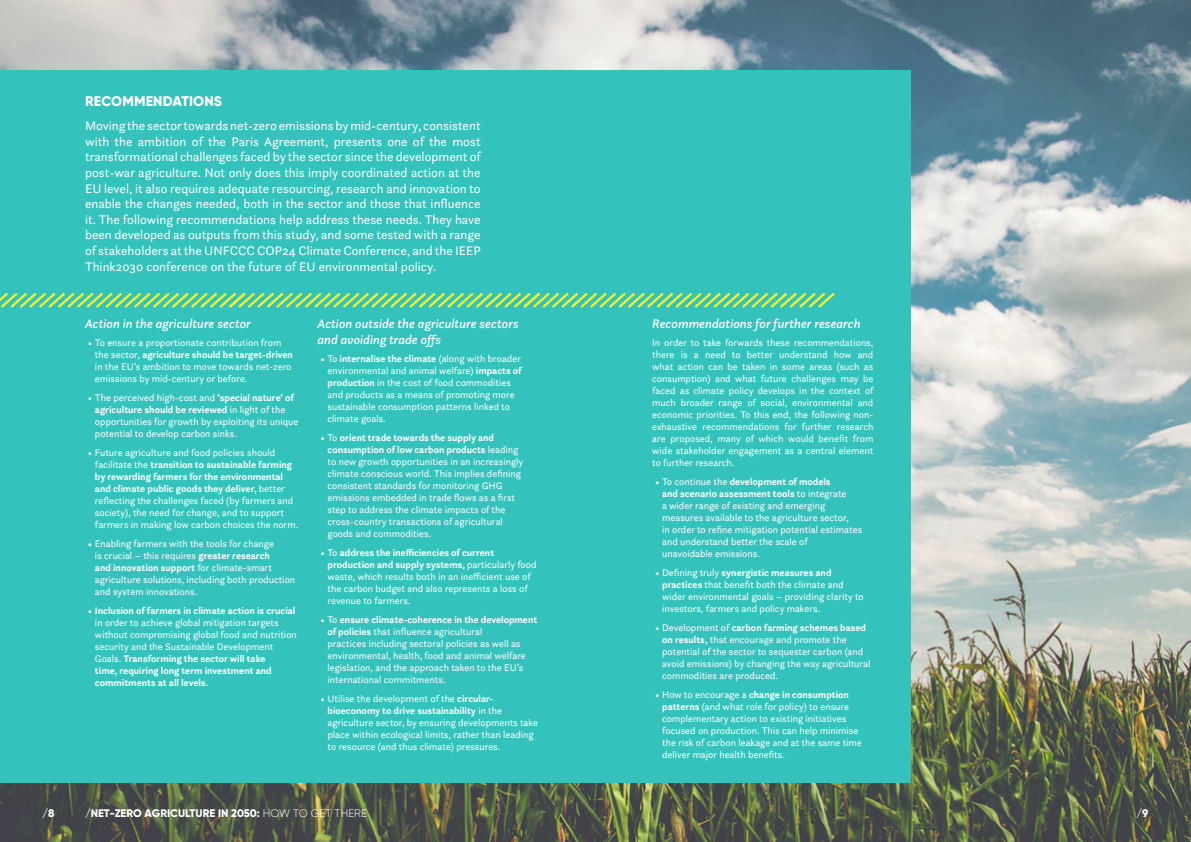
<style>
.page{position:relative;width:1191px;height:842px;background:#fff}
.page>*{position:absolute;margin:0;border:0;box-sizing:border-box;transform-origin:0 0}
.t1{font:800 14px "Gilroy";letter-spacing:.01em;color:#fff}
.t2{font:13px/15.6px "Questa Sans";color:#fff;text-align:justify}
.t3{font:italic 500 13px/15.6px "Questa Sans";color:#fff}
.t4{font:800 11px "Gilroy";color:#fff}
.t5{font:10px/12px "Questa Sans";color:#fff}
.t6{font:700 10px/12px "Questa Sans";color:#fff}
.s1{font-weight:700}
.s2{font-weight:400}
.s3{font-weight:300}
</style>
<div class="page">
<img style="left:0;top:0;width:1191px;height:842px">
<div style="left:0;top:70px;width:910px;height:713px;background:#34c3bc"></div>
<svg style="left:0;top:292px;width:835px;height:16px"></svg>
<h1 class="t1" style="left:85px;top:92px;width:138px">RECOMMENDATIONS</h1>
<p class="t2" style="left:85px;top:118px;width:397px">Moving the sector towards net-zero emissions by mid-century, consistent with the ambition of the Paris Agreement, presents one of the most transformational challenges faced by the sector since the development of post-war agriculture. Not only does this imply coordinated action at the EU level, it also requires adequate resourcing, research and innovation to enable the changes needed, both in the sector and those that influence it. The following recommendations help address these needs. They have been developed as outputs from this study, and some tested with a range of stakeholders at the UNFCCC COP24 Climate Conference, and the IEEP Think2030 conference on the future of EU environmental policy.</p>
<h2 class="t3" style="left:85px;top:316px;width:167px">Action in the agriculture sector</h2>
<p class="t5" style="left:95px;top:336px;width:199px;text-indent:-7px">• To ensure a proportionate contribution from the sector, <span class="s1">agriculture should be target-driven </span>in the EU’s ambition to move towards net-zero emissions by mid-century or before.</p>
<p class="t5" style="left:95px;top:391px;width:205px;text-indent:-7px">• The perceived high-cost and <span class="s1">‘special nature’ of agriculture should be reviewed</span> in light of the opportunities for growth by exploiting its unique potential to develop carbon sinks.</p>
<p class="t5" style="left:95px;top:447px;width:205px;text-indent:-7px">• Future agriculture and food policies should facilitate the <span class="s1">transition to sustainable farming by rewarding farmers for the environmental and climate public goods they deliver,</span> better reflecting the challenges faced (by farmers and society), the need for change, and to support farmers in making low carbon choices the norm.</p>
<p class="t5" style="left:95px;top:538px;width:202px;text-indent:-7px">• Enabling farmers with the tools for change<br>is crucial – this requires <span class="s1">greater research<br>and innovation support</span> for climate-smart agriculture solutions, including both production and system innovations.</p>
<p class="t6" style="left:95px;top:605px;width:203px;text-indent:-7px"><span class="s2">•</span> Inclusion of farmers in climate action is crucial <span class="s2">in order to achieve global mitigation targets without compromising global food and nutrition security and the Sustainable Development Goals.</span> Transforming the sector will take<br>time, requiring long term investment and commitments at all levels.</p>
<h2 class="t3" style="left:317px;top:316px;width:203px">Action outside the agriculture sectors and avoiding trade offs</h2>
<p class="t5" style="left:327px;top:352px;width:196px;text-indent:-7px">• To <span class="s1">internalise the climate</span> (along with broader environmental and animal welfare) <span class="s1">impacts of production</span> in the cost of food commodities and products as a means of promoting more sustainable consumption patterns linked to climate goals.</p>
<p class="t5" style="left:327px;top:431px;width:197px;text-indent:-7px">• To <span class="s1">orient trade towards the supply and consumption of low carbon products</span> leading to new growth opportunities in an increasingly climate conscious world. This implies defining consistent standards for monitoring GHG emissions embedded in trade flows as a first step to address the climate impacts of the cross-country transactions of agricultural goods and commodities.</p>
<p class="t5" style="left:327px;top:546px;width:210px;text-indent:-7px">• To <span class="s1">address the inefficiencies of current production and supply systems,</span> particularly food waste, which results both in an inefficient use of the carbon budget and also represents a loss of revenue to farmers.</p>
<p class="t5" style="left:327px;top:613px;width:211px;text-indent:-7px">• To <span class="s1">ensure climate-coherence in the development of policies</span> that influence agricultural<br>practices including sectoral policies as well as environmental, health, food and animal welfare legislation, and the approach taken to the EU’s international commitments.</p>
<p class="t5" style="left:327px;top:692px;width:212px;text-indent:-7px">• Utilise the development of the <span class="s1">circular&shy;bioeconomy to drive sustainability</span> in the agriculture sector, by ensuring developments take place within ecological limits, rather than leading to resource (and thus climate) pressures.</p>
<p class="t4" style="left:43px;top:806px;width:14px">/8</p>
<p class="t4" style="left:85px;top:806px;width:283px">/NET-ZERO AGRICULTURE IN 2050: <span class="s3">HOW TO GET THERE</span></p>
<h2 class="t3" style="left:652px;top:316px;width:210px">Recommendations for further research</h2>
<p class="t5" style="left:652px;top:336px;width:223px;text-align:justify">In order to take forwards these recommendations, there is a need to better understand how and what action can be taken in some areas (such as consumption) and what future challenges may be faced as climate policy develops in the context of much broader range of social, environmental and economic priorities. To this end, the following non&shy;exhaustive recommendations for further research are proposed, many of which would benefit from wide stakeholder engagement as a central element to further research.</p>
<p class="t5" style="left:662px;top:475px;width:202px;text-indent:-7px">• To continue the <span class="s1">development of models<br>and scenario assessment tools</span> to integrate<br>a wider range of existing and emerging measures available to the agriculture sector,<br>in order to refine mitigation potential estimates and understand better the scale of<br>unavoidable emissions.</p>
<p class="t5" style="left:662px;top:567px;width:203px;text-indent:-7px">• Defining truly <span class="s1">synergistic measures and practices</span> that benefit both the climate and wider environmental goals – providing clarity to investors, farmers and policy makers.</p>
<p class="t5" style="left:662px;top:622px;width:210px;text-indent:-7px">• Development of <span class="s1">carbon farming schemes based on results,</span> that encourage and promote the potential of the sector to sequester carbon (and avoid emissions) by changing the way agricultural commodities are produced.</p>
<p class="t5" style="left:662px;top:689px;width:201px;text-indent:-7px">• How to encourage a <span class="s1">change in consumption patterns</span> (and what role for policy) to ensure complementary action to existing initiatives focused on production. This can help minimise the risk of carbon leakage and at the same time deliver major health benefits.</p>
<p class="t4" style="left:1136px;top:806px;width:13px">/9</p>
</div>
